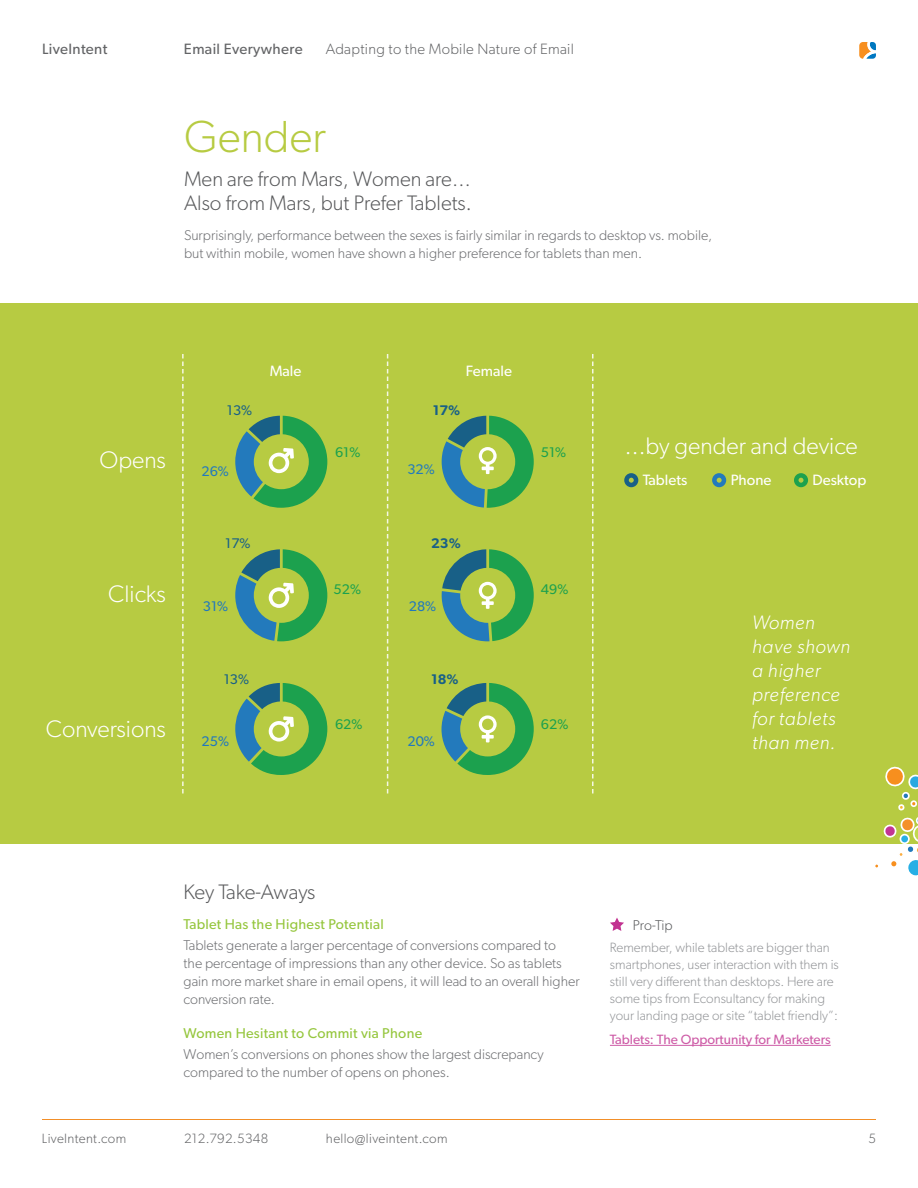
<style>
.page{position:relative;width:918px;height:1188px;background:#fff}
.page>*{position:absolute;margin:0;border:0;box-sizing:border-box;transform-origin:0 0}
.t1{font:300 45px "Gibson";color:#b7cb42}
.t2{font:300 24px "Gibson";color:#fff}
.t3{font:300 21px/24px "Gibson";color:#58595b}
.t4{font:300 21px "Gibson";letter-spacing:-.02em;color:#58595b}
.t5{font:italic 300 19.5px/24px "Gibson";letter-spacing:.03em;color:#fff}
.t6{font:300 15px "Gibson";letter-spacing:.02em;color:#636466}
.t7{font:15px "Gibson";color:#fff}
.t8{font:15px "Gibson";letter-spacing:.025em;color:#636466}
.t9{font:300 14.25px/18px "Gibson";color:#6d6e71}
.t10{font:14.25px "Gibson";letter-spacing:.02em;color:#95c63d}
.t11{font:300 14.25px "Gibson";color:#58595b}
.t12{font:14.1px "Gibson";color:#1ca14e}
.t13{font:14.1px "Gibson";color:#2178bd}
.t14{font:14.1px "Gibson";color:#186087}
.t15{font:600 14.1px "Gibson";color:#186087}
.t16{font:14.1px "Gibson";color:#237abc}
.t17{font:300 13.5px/17.1px "Gibson";color:#939598}
.t18{font:300 13.5px "Gibson";letter-spacing:.025em;color:#636466}
.t19{font:13.5px "Gibson";color:#ce5ca7}
</style>
<div class="page">
<hr style="left:42px;top:1120px;width:834px;height:1px;background:#f28f29">
<svg style="left:859px;top:42px;width:17px;height:17px"></svg>
<div style="left:0;top:304px;width:918px;height:540px;background:#b7cb42"></div>
<svg style="left:235px;top:416px;width:92px;height:92px"></svg>
<svg style="left:235px;top:549px;width:92px;height:92px"></svg>
<svg style="left:235px;top:683px;width:92px;height:92px"></svg>
<svg style="left:442px;top:416px;width:92px;height:92px"></svg>
<svg style="left:442px;top:549px;width:92px;height:92px"></svg>
<svg style="left:442px;top:683px;width:92px;height:92px"></svg>
<svg style="left:182px;top:354px;width:2px;height:440px"></svg>
<svg style="left:387px;top:354px;width:1px;height:440px"></svg>
<svg style="left:592px;top:354px;width:2px;height:440px"></svg>
<div style="left:624px;top:473px;width:14px;height:14px;border:4px solid #186087;border-radius:50%"></div>
<div style="left:712px;top:473px;width:14px;height:14px;border:4px solid #237abc;border-radius:50%"></div>
<div style="left:794px;top:473px;width:14px;height:14px;border:4px solid #1ca14e;border-radius:50%"></div>
<svg style="left:875px;top:766px;width:43px;height:110px"></svg>
<svg style="left:610px;top:918px;width:14px;height:13px"></svg>
<hr style="left:610px;top:1045px;width:221px;height:1px;background:#ce5ca7">
<p class="t8" style="left:42px;top:40px;width:67px">LiveIntent</p>
<p class="t8" style="left:184px;top:40px;width:120px">Email Everywhere</p>
<p class="t6" style="left:326px;top:40px;width:249px">Adapting to the Mobile Nature of Email</p>
<h1 class="t1" style="left:184px;top:109px;width:144px">Gender</h1>
<h3 class="t3" style="left:184px;top:167px;width:289px">Men are from Mars, Women are…<br>Also from Mars, but Prefer Tablets.</h3>
<p class="t9" style="left:184px;top:226px;width:530px">Surprisingly, performance between the sexes is fairly similar in regards to desktop vs. mobile, but within mobile, women have shown a higher preference for tablets than men.</p>
<p class="t7" style="left:270px;top:362px;width:33px">Male</p>
<p class="t7" style="left:466px;top:362px;width:48px">Female</p>
<p class="t14" style="left:227px;top:401px;width:27px">13%</p>
<p class="t15" style="left:433px;top:401px;width:29px">17%</p>
<h2 class="t2" style="left:99px;top:445px;width:68px">Opens</h2>
<p class="t12" style="left:335px;top:444px;width:27px">61%</p>
<p class="t12" style="left:541px;top:444px;width:27px">51%</p>
<p class="t16" style="left:201px;top:462px;width:29px">26%</p>
<p class="t16" style="left:407px;top:461px;width:29px">32%</p>
<h2 class="t2" style="left:625px;top:431px;width:234px">...by gender and device</h2>
<p class="t7" style="left:643px;top:471px;width:46px">Tablets</p>
<p class="t7" style="left:731px;top:471px;width:42px">Phone</p>
<p class="t7" style="left:813px;top:471px;width:55px">Desktop</p>
<p class="t14" style="left:225px;top:535px;width:27px">17%</p>
<p class="t15" style="left:431px;top:535px;width:31px">23%</p>
<h2 class="t2" style="left:108px;top:579px;width:59px">Clicks</h2>
<p class="t12" style="left:334px;top:580px;width:29px">52%</p>
<p class="t12" style="left:541px;top:580px;width:29px">49%</p>
<p class="t13" style="left:203px;top:598px;width:27px">31%</p>
<p class="t13" style="left:409px;top:598px;width:29px">28%</p>
<h2 class="t2" style="left:46px;top:714px;width:122px">Conversions</h2>
<p class="t14" style="left:224px;top:670px;width:27px">13%</p>
<p class="t15" style="left:431px;top:670px;width:29px">18%</p>
<p class="t12" style="left:335px;top:716px;width:29px">62%</p>
<p class="t12" style="left:541px;top:716px;width:29px">62%</p>
<p class="t13" style="left:202px;top:733px;width:29px">25%</p>
<p class="t13" style="left:408px;top:733px;width:29px">20%</p>
<h3 class="t5" style="left:752px;top:610px;width:99px">Women have shown a higher preference for tablets than men.</h3>
<h3 class="t4" style="left:184px;top:879px;width:133px">Key Take-Aways</h3>
<p class="t10" style="left:184px;top:915px;width:202px">Tablet Has the Highest Potential</p>
<p class="t9" style="left:184px;top:936px;width:398px">Tablets generate a larger percentage of conversions compared to<br>the percentage of impressions than any other device. So as tablets gain more market share in email opens, it will lead to an overall higher conversion rate.</p>
<p class="t10" style="left:184px;top:1025px;width:240px">Women Hesitant to Commit via Phone</p>
<p class="t9" style="left:184px;top:1045px;width:361px">Women’s conversions on phones show the largest discrepancy compared to the number of opens on phones.</p>
<p class="t11" style="left:633px;top:917px;width:42px">Pro-Tip</p>
<p class="t17" style="left:610px;top:939px;width:230px">Remember, while tablets are bigger than smartphones, user interaction with them is still very different than desktops. Here are some tips from Econsultancy for making your landing page or site “tablet friendly”:</p>
<p class="t19" style="left:610px;top:1031px;width:222px">Tablets: The Opportunity for Marketers</p>
<p class="t18" style="left:42px;top:1130px;width:86px">LiveIntent.com</p>
<p class="t18" style="left:184px;top:1130px;width:86px">212.792.5348</p>
<p class="t18" style="left:326px;top:1130px;width:123px">hello@liveintent.com</p>
<p class="t18" style="left:868px;top:1130px;width:9px">5</p>
</div>
